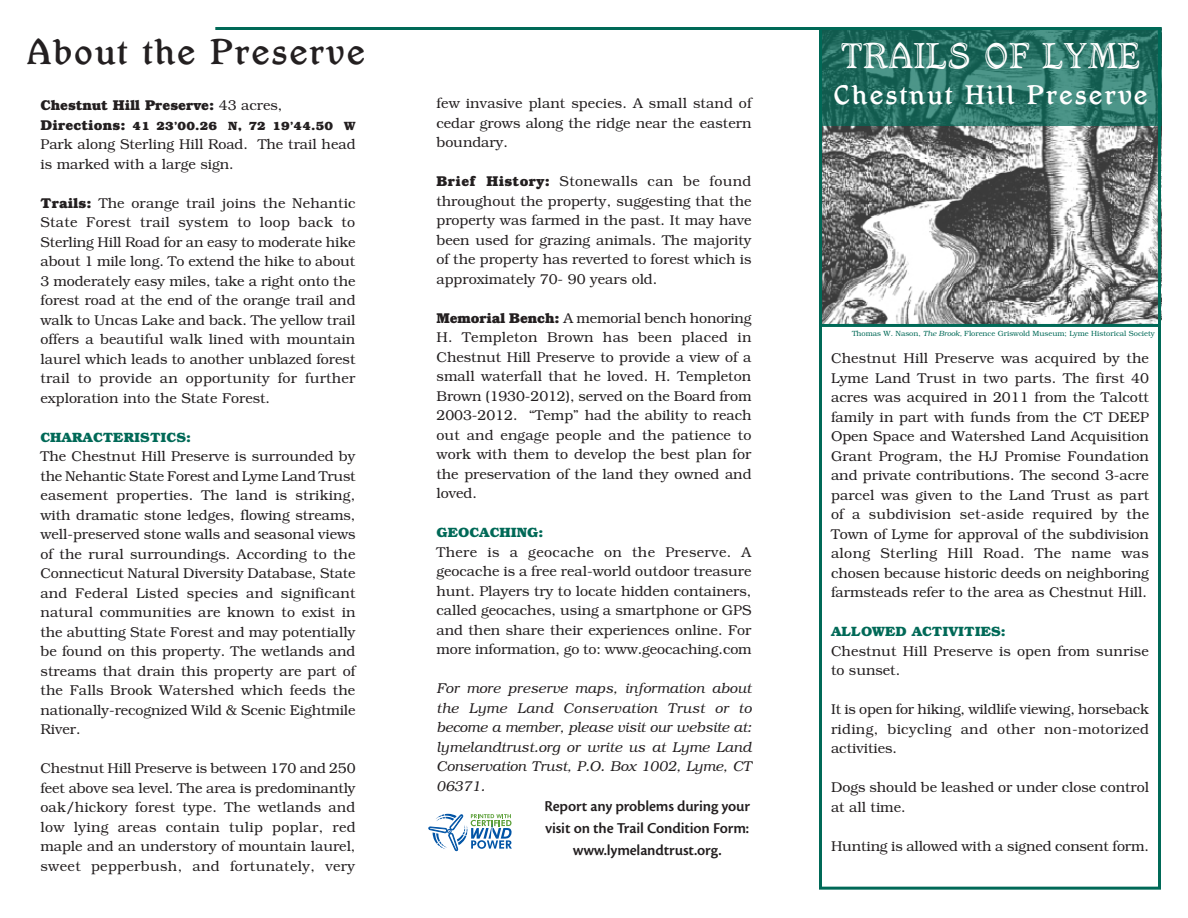
<style>
.page{position:relative;width:1188px;height:918px;background:#fff}
.page>*{position:absolute;margin:0;border:0;box-sizing:border-box;transform-origin:0 0}
.t1{font:36px "Hamlet";letter-spacing:.05em;color:#231f20}
.t2{font:36px "Hamlet Handtooled";letter-spacing:.025em;color:#fff}
.Trail_Name{font:27px "Hamlet";letter-spacing:.075em;color:#fff}
.Text_no_indent{font:15.75px/21.8px "Cronos MM 574 10";letter-spacing:-.01em;color:#231f20;text-align:center}
.Map_Title{font:300 14.25px/19.5px "Bookman";color:#231f20;text-align:justify}
.Text_9_5{font:300 14.25px/19.5px "Bookman";color:#231f20;text-align:justify}
.Map_Title-2{font:italic 300 14.25px/19.5px "Bookman";color:#231f20;text-align:justify}
.Map_Title-3{font:700 14.25px "Bookman";color:#231f20}
.Map_Title-4{font:700 13.5px "Bookman";color:#006957}
.Map_Title-5{font:700 12px "Bookman";letter-spacing:.01em;color:#231f20}
.t3{font:300 7.5px "Bookman";color:#006957}
.s1{font-weight:300}
.s2{font-size:14.25px}
.s3{font-weight:700}
.s4{font-style:italic}
</style>
<div class="page">
<img style="left:823px;top:125px;width:339px;height:199px">
<svg style="left:823px;top:27px;width:339px;height:98px;background:#2a7366"></svg>
<div style="left:819px;top:27px;width:342px;height:863px;border:3px solid #006957"></div>
<hr style="left:819px;top:324px;width:341px;height:3px;background:#006957">
<hr style="left:215px;top:27px;width:604px;height:3px;background:#006957">
<svg style="left:428px;top:814px;width:84px;height:38px"></svg>
<p class="t1" style="left:27px;top:31px;width:340px">About the Preserve</p>
<p class="Map_Title-3" style="left:40px;top:97px;width:243px">Chestnut Hill Preserve: <span class="s1">43 acres,</span></p>
<p class="Map_Title-5" style="left:40px;top:118px;width:316px"><span class="s2">Directions:</span> 41 23’00.26″ N, 72 19’44.50″ W</p>
<p class="Map_Title" style="left:40px;top:135px;width:317px">Park along Sterling Hill Road. The trail head is marked with a large sign.</p>
<p class="Map_Title" style="left:40px;top:194px;width:317px"><span class="s3">Trails:</span> The orange trail joins the Nehantic State Forest trail system to loop back to Sterling Hill Road for an easy to moderate hike about 1 mile long. To extend the hike to about 3 moderately easy miles, take a right onto the forest road at the end of the orange trail and walk to Uncas Lake and back. The yellow trail offers a beautiful walk lined with mountain laurel which leads to another unblazed forest trail to provide an opportunity for further exploration into the State Forest.</p>
<p class="Map_Title-4" style="left:40px;top:429px;width:152px">CHARACTERISTICS:</p>
<p class="Map_Title" style="left:40px;top:447px;width:317px">The Chestnut Hill Preserve is surrounded by the Nehantic State Forest and Lyme Land Trust easement properties. The land is striking, with dramatic stone ledges, flowing streams, well-preserved stone walls and seasonal views of the rural surroundings. According to the Connecticut Natural Diversity Database, State and Federal Listed species and significant natural communities are known to exist in the abutting State Forest and may potentially be found on this property. The wetlands and streams that drain this property are part of the Falls Brook Watershed which feeds the nationally-recognized Wild &amp; Scenic Eightmile River.</p>
<p class="Map_Title" style="left:40px;top:759px;width:317px">Chestnut Hill Preserve is between 170 and 250 feet above sea level. The area is predominantly oak/hickory forest type. The wetlands and low lying areas contain tulip poplar, red maple and an understory of mountain laurel, sweet pepperbush, and fortunately, very</p>
<p class="Map_Title" style="left:436px;top:94px;width:317px">few invasive plant species. A small stand of cedar grows along the ridge near the eastern boundary.</p>
<p class="Map_Title" style="left:436px;top:172px;width:317px"><span class="s3">Brief History:</span> Stonewalls can be found throughout the property, suggesting that the property was farmed in the past. It may have been used for grazing animals. The majority of the property has reverted to forest which is approximately 70- 90 years old.</p>
<p class="Map_Title" style="left:436px;top:308px;width:317px"><span class="s3">Memorial Bench:</span> A memorial bench honoring H. Templeton Brown has been placed in Chestnut Hill Preserve to provide a view of a small waterfall that he loved. H. Templeton Brown (1930-2012), served on the Board from 2003-2012. “Temp” had the ability to reach out and engage people and the patience to work with them to develop the best plan for the preservation of the land they owned and loved.</p>
<p class="Map_Title-4" style="left:436px;top:524px;width:108px">GEOCACHING:</p>
<p class="Map_Title" style="left:436px;top:542px;width:317px">There is a geocache on the Preserve. A geocache is a free real-world outdoor treasure hunt. Players try to locate hidden containers, called geocaches, using a smartphone or GPS and then share their experiences online. For more information, go to: www.geocaching.com</p>
<p class="Map_Title-2" style="left:436px;top:679px;width:317px">For more preserve maps, information about the Lyme Land Conservation Trust or to become a member, please visit our website at: lymelandtrust.org or write us at Lyme Land Conservation Trust, P.O. Box 1002, Lyme, CT 06371.</p>
<p class="Text_no_indent" style="left:544px;top:796px;width:207px">Report any problems during your visit on the Trail Condition Form: www.lymelandtrust.org.</p>
<p class="t2" style="left:841px;top:35px;width:300px">TRAILS OF LYME</p>
<p class="Trail_Name" style="left:834px;top:79px;width:316px">Chestnut Hill Preserve</p>
<p class="t3" style="left:852px;top:329px;width:304px">Thomas W. Nason, <span class="s4">The Brook,</span> Florence Griswold Museum; Lyme Historical Society</p>
<p class="Text_9_5" style="left:831px;top:349px;width:320px">Chestnut Hill Preserve was acquired by the Lyme Land Trust in two parts. The first 40 acres was acquired in 2011 from the Talcott family in part with funds from the CT DEEP Open Space and Watershed Land Acquisition Grant Program, the HJ Promise Foundation and private contributions. The second 3-acre parcel was given to the Land Trust as part of a subdivision set-aside required by the Town of Lyme for approval of the subdivision along Sterling Hill Road. The name was chosen because historic deeds on neighboring farmsteads refer to the area as Chestnut Hill.</p>
<p class="Map_Title-4" style="left:831px;top:623px;width:176px">ALLOWED ACTIVITIES:</p>
<p class="Text_9_5" style="left:831px;top:641px;width:319px">Chestnut Hill Preserve is open from sunrise to sunset.</p>
<p class="Text_9_5" style="left:831px;top:700px;width:320px">It is open for hiking, wildlife viewing, horseback riding, bicycling and other non-motorized activities.</p>
<p class="Text_9_5" style="left:831px;top:778px;width:320px">Dogs should be leashed or under close control at all time.</p>
<p class="Text_9_5" style="left:831px;top:836px;width:319px">Hunting is allowed with a signed consent form.</p>
</div>
